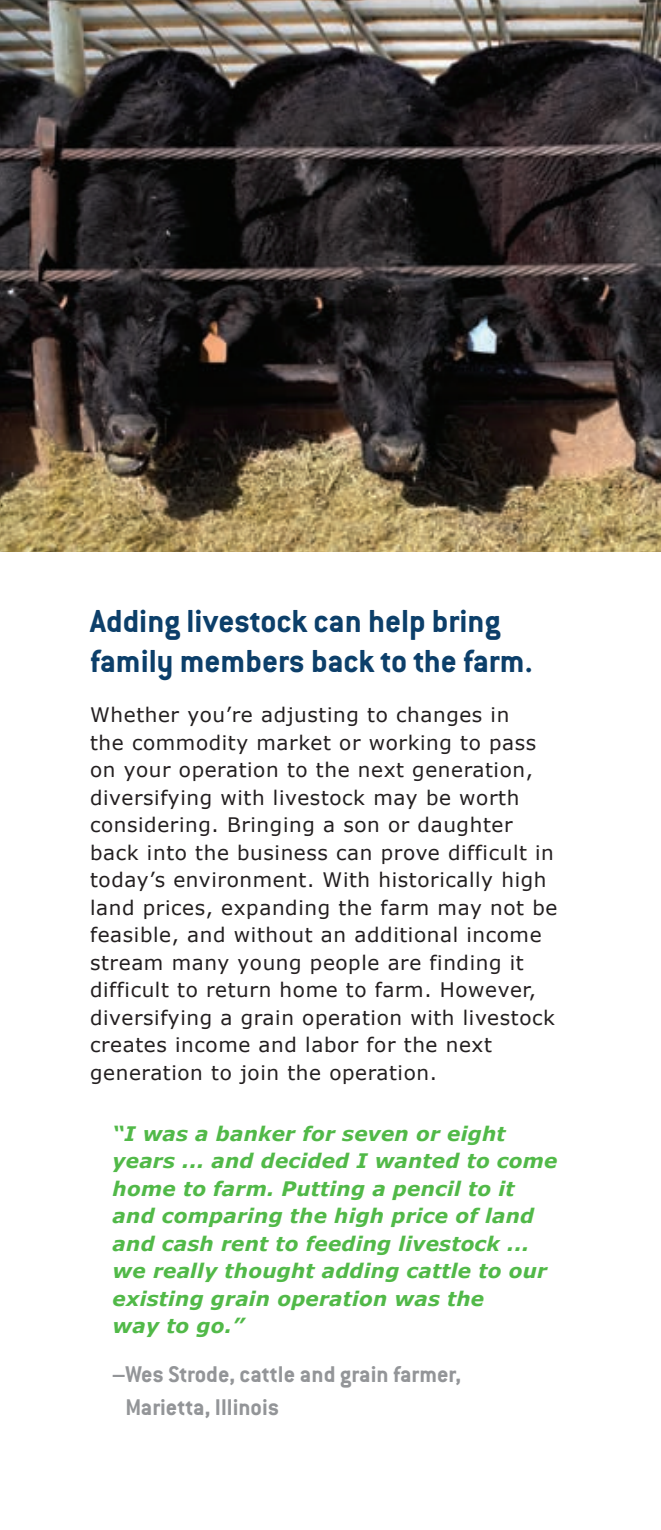
<style>
.page{position:relative;width:661px;height:1530px;background:#fff}
.page>*{position:absolute;margin:0;border:0;box-sizing:border-box;transform-origin:0 0}
.body{font:700 35px/40px "Conduit ITC";color:#0c3f6a}
.t1{font:700 25px/32.5px "Conduit ITC";color:#939598}
.body-2{font:20px/27.5px "Verdana";letter-spacing:.03em;color:#231f20}
.body-3{font:italic 700 20px/27.5px "Verdana";letter-spacing:.01em;color:#51b948}
</style>
<div class="page">
<img style="left:0;top:0;width:660px;height:552px">
<p class="body" style="left:90px;top:601px;width:443px">Adding livestock can help bring family members back to the farm.</p>
<p class="body-2" style="left:90px;top:701px;width:468px">Whether you’re adjusting to changes in<br>the commodity market or working to pass on your operation to the next generation, diversifying with livestock may be worth considering. Bringing a son or daughter back into the business can prove difficult in today’s environment. With historically high land prices, expanding the farm may not be feasible, and without an additional income stream many young people are finding it difficult to return home to farm. However, diversifying a grain operation with livestock creates income and labor for the next generation to join the operation.</p>
<p class="body-3" style="left:112px;top:1120px;width:446px">“I was a banker for seven or eight years ... and decided I wanted to come home to farm. Putting a pencil to it and comparing the high price of land and cash rent to feeding livestock ... we really thought adding cattle to our existing grain operation was the<br>way to go.”</p>
<p class="t1" style="left:125px;top:1358px;width:337px;text-indent:-13px">–Wes Strode, cattle and grain farmer,<br>Marietta, Illinois</p>
</div>
